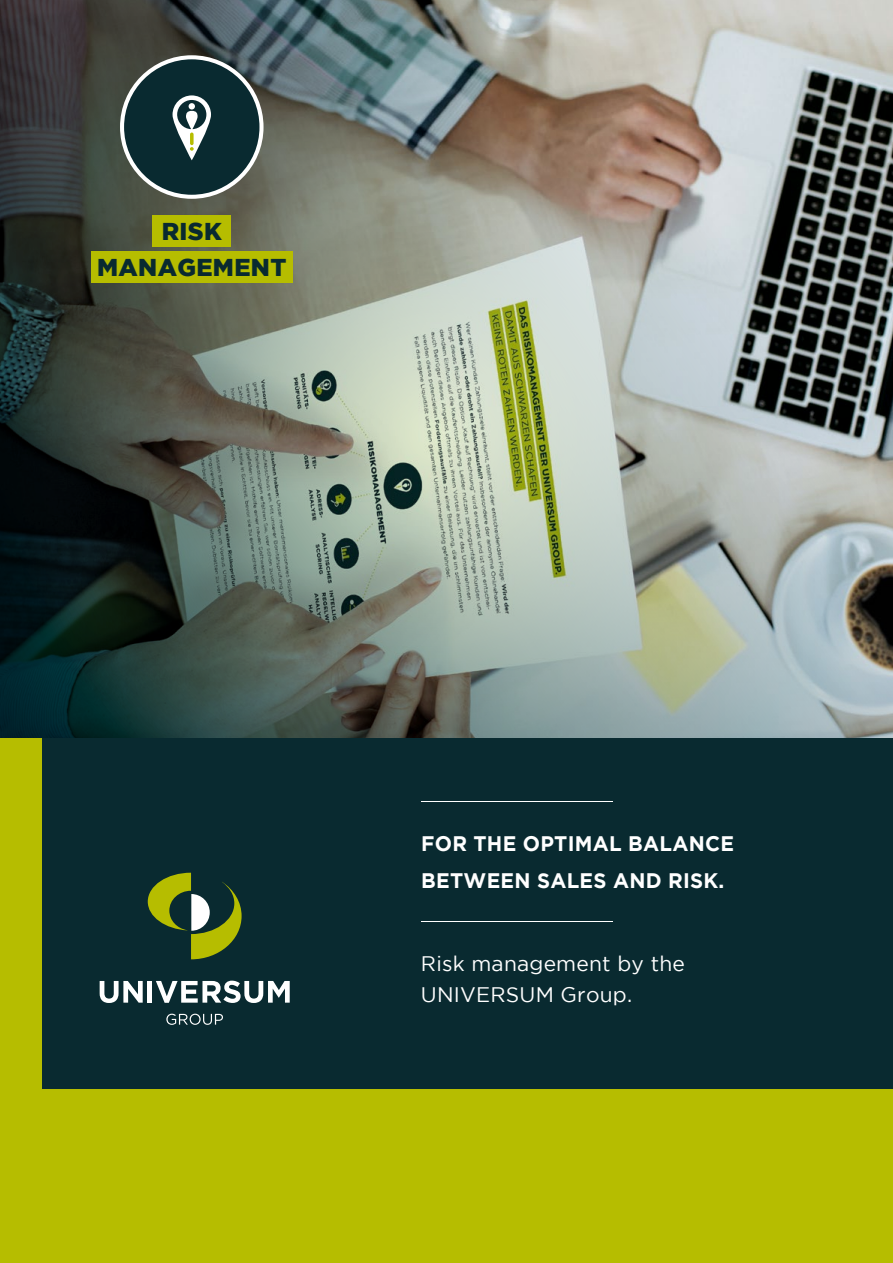
<style>
.page{position:relative;width:893px;height:1263px;background:#b6bd00}
.page>*{position:absolute;margin:0;border:0;box-sizing:border-box;transform-origin:0 0}
.t1{font:900 24.3px/36.5px "Gotham";letter-spacing:.015em;color:#092a30;text-align:center}
.t2{font:700 21px/36px "Gotham";letter-spacing:.015em;color:#fff}
.t3{font:21px/31.5px "Gotham";letter-spacing:.01em;color:#fff}
</style>
<div class="page">
<div style="left:43px;top:738px;width:850px;height:351px;background:#092a30"></div>
<hr style="left:421px;top:801px;width:191px;height:1px;background:#fff">
<hr style="left:421px;top:921px;width:191px;height:1px;background:#fff">
<svg style="left:156px;top:981px;width:134px;height:22px"></svg>
<div style="left:147px;top:981px;width:5px;height:22px;background:#fff"></div>
<svg style="left:100px;top:981px;width:43px;height:22px"></svg>
<svg style="left:166px;top:1014px;width:57px;height:11px"></svg>
<svg style="left:148px;top:873px;width:94px;height:86px"></svg>
<img style="left:0;top:0;width:893px;height:738px">
<div style="left:91px;top:251px;width:202px;height:32px;background:#b6bd00"></div>
<div style="left:152px;top:215px;width:79px;height:32px;background:#b6bd00"></div>
<div style="left:122px;top:57px;width:139px;height:140px;background:#092a30;border-radius:50%"></div>
<div style="left:120px;top:55px;width:144px;height:144px;border:4px solid #fff;border-radius:50%"></div>
<svg style="left:173px;top:95px;width:38px;height:65px"></svg>
<p class="t1" style="left:97px;top:212px;width:191px">RISK<br>MANAGEMENT</p>
<p class="t2" style="left:421px;top:825px;width:315px">FOR THE OPTIMAL BALANCE<br>BETWEEN SALES AND RISK.</p>
<p class="t3" style="left:421px;top:947px;width:266px">Risk management by the<br>UNIVERSUM Group.</p>
</div>
